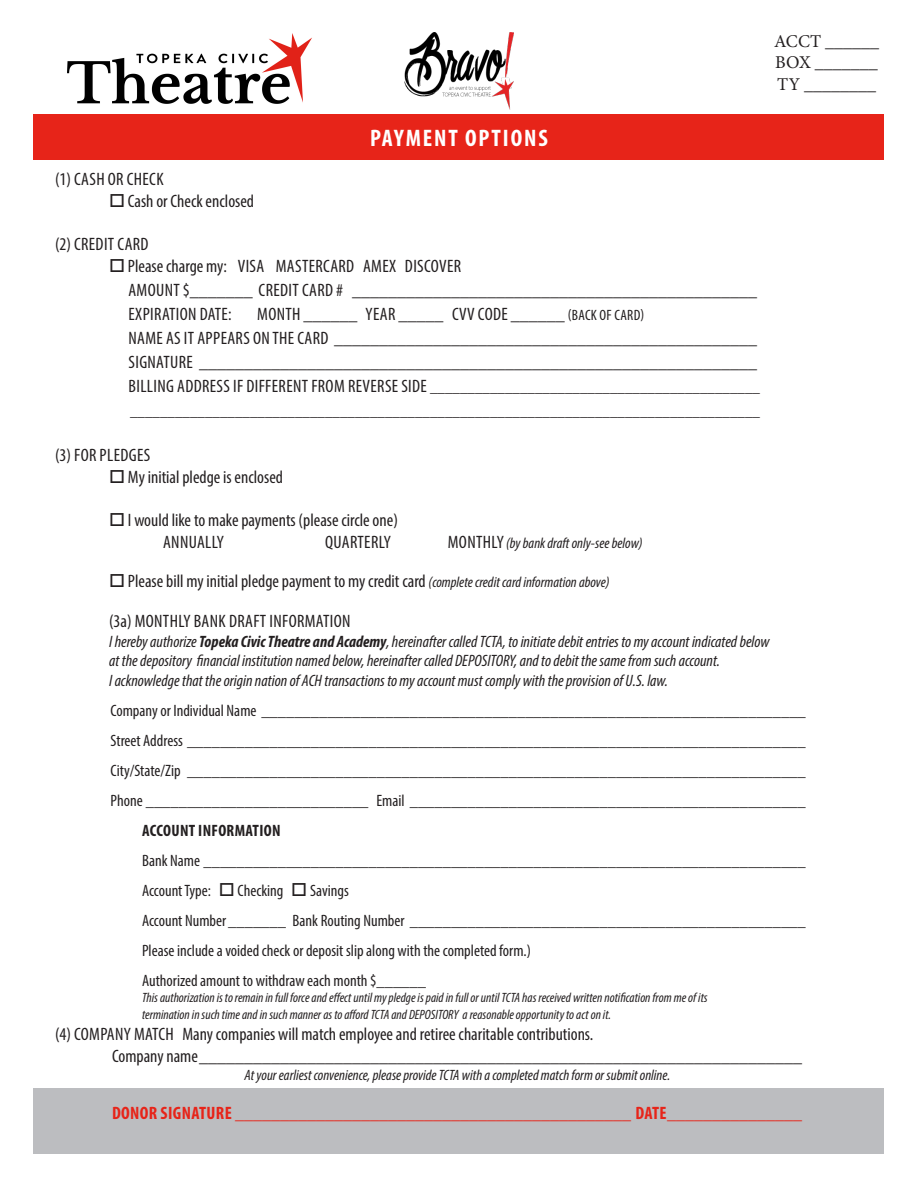
<style>
.page{position:relative;width:918px;height:1188px;background:#fff}
.page>*{position:absolute;margin:0;border:0;box-sizing:border-box;transform-origin:0 0}
.t1{font:700 condensed 24px "Myriad Pro";letter-spacing:.08em;color:#fff}
.t2{font:condensed 18px "Myriad Pro";letter-spacing:.02em;color:#231f20}
.t3{font:condensed 18px "Myriad Pro";color:#231f20}
.t4{font:700 condensed 18px "Myriad Pro";letter-spacing:.02em;color:#e72419}
.t5{font:18px "Minion Pro";letter-spacing:.005em;color:#231f20}
.t6{font:condensed 16.5px "Myriad Pro";color:#231f20}
.t7{font:italic condensed 16.5px/19.8px "Myriad Pro";color:#231f20}
.t8{font:700 condensed 16.5px "Myriad Pro";letter-spacing:.02em;color:#231f20}
.t9{font:condensed 15px "Myriad Pro";color:#231f20}
.t10{font:italic condensed 15px "Myriad Pro";color:#231f20}
.t11{font:italic condensed 13.5px/16.2px "Myriad Pro";color:#231f20}
.s1{font-size:15px}
.s2{font-size:18px}
.s3{font-style:normal;font-size:18px}
.s4{font-style:italic;font-size:15px}
.s5{font-weight:700}
</style>
<div class="page">
<div style="left:34px;top:1089px;width:850px;height:65px;background:#bcbdc0"></div>
<img style="left:68px;top:34px;width:244px;height:70px">
<div style="left:34px;top:114px;width:850px;height:46px;background:#e72419"></div>
<img style="left:404px;top:33px;width:110px;height:77px">
<p class="t1" style="left:370px;top:123px;width:179px">PAYMENT OPTIONS</p>
<p class="t5" style="left:774px;top:29px;width:107px">ACCT ______</p>
<p class="t5" style="left:775px;top:51px;width:104px">BOX _______</p>
<p class="t5" style="left:777px;top:72px;width:101px">TY ________</p>
<p class="t2" style="left:55px;top:168px;width:110px">(1) CASH OR CHECK</p>
<p class="t3" style="left:109px;top:190px;width:147px">□ Cash or Check enclosed</p>
<p class="t2" style="left:55px;top:233px;width:95px">(2) CREDIT CARD</p>
<p class="t2" style="left:109px;top:255px;width:354px">□ Please charge my: VISA MASTERCARD AMEX DISCOVER</p>
<p class="t2" style="left:129px;top:279px;width:630px">AMOUNT $_______ CREDIT CARD # _____________________________________________</p>
<p class="t2" style="left:129px;top:303px;width:105px">EXPIRATION DATE:</p>
<p class="t2" style="left:257px;top:303px;width:389px">MONTH ______ YEAR _____ CVV CODE ______ <span class="s1">(BACK OF CARD)</span></p>
<p class="t2" style="left:129px;top:327px;width:630px">NAME AS IT APPEARS ON THE CARD _______________________________________________</p>
<p class="t2" style="left:129px;top:351px;width:630px">SIGNATURE ______________________________________________________________</p>
<p class="t9" style="left:129px;top:378px;width:633px"><span class="s2">BILLING ADDRESS IF DIFFERENT FROM REVERSE SIDE</span> ____________________________________________</p>
<p class="t9" style="left:130px;top:402px;width:631px">____________________________________________________________________________________</p>
<p class="t2" style="left:55px;top:444px;width:97px">(3) FOR PLEDGES</p>
<p class="t3" style="left:109px;top:466px;width:176px">□ My initial pledge is enclosed</p>
<p class="t3" style="left:109px;top:509px;width:290px">□ I would like to make payments (please circle one)</p>
<p class="t2" style="left:163px;top:531px;width:63px">ANNUALLY</p>
<p class="t2" style="left:325px;top:531px;width:67px">QUARTERLY</p>
<p class="t10" style="left:448px;top:534px;width:196px"><span class="s3">MONTHLY</span> (by bank draft only-see below)</p>
<p class="t3" style="left:109px;top:570px;width:502px">□ Please bill my initial pledge payment to my credit card <span class="s4">(complete credit card information above)</span></p>
<p class="t2" style="left:109px;top:610px;width:243px">(3a) MONTHLY BANK DRAFT INFORMATION</p>
<p class="t7" style="left:109px;top:631px;width:662px">I hereby authorize <span class="s5">Topeka Civic Theatre and Academy</span>, hereinafter called TCTA, to initiate debit entries to my account indicated below at the depository financial institution named below, hereinafter called DEPOSITORY, and to debit the same from such account.<br>I acknowledge that the origin nation of ACH transactions to my account must comply with the provision of U.S. law.</p>
<p class="t6" style="left:111px;top:701px;width:697px">Company or Individual Name __________________________________________________________________</p>
<p class="t6" style="left:111px;top:731px;width:697px">Street Address ___________________________________________________________________________</p>
<p class="t6" style="left:111px;top:761px;width:697px">City/State/Zip ___________________________________________________________________________</p>
<p class="t6" style="left:111px;top:791px;width:697px">Phone ___________________________ Email ________________________________________________</p>
<p class="t8" style="left:142px;top:820px;width:140px">ACCOUNT INFORMATION</p>
<p class="t6" style="left:142px;top:851px;width:665px">Bank Name _________________________________________________________________________</p>
<p class="t6" style="left:142px;top:881px;width:208px">Account Type: □ Checking □ Savings</p>
<p class="t6" style="left:142px;top:911px;width:665px">Account Number_______ Bank Routing Number ________________________________________________</p>
<p class="t6" style="left:142px;top:941px;width:390px">Please include a voided check or deposit slip along with the completed form.)</p>
<p class="t6" style="left:142px;top:971px;width:285px">Authorized amount to withdraw each month $______</p>
<p class="t11" style="left:142px;top:990px;width:567px">This authorization is to remain in full force and effect until my pledge is paid in full or until TCTA has received written notification from me of its termination in such time and in such manner as to afford TCTA and DEPOSITORY a reasonable opportunity to act on it.</p>
<p class="t3" style="left:55px;top:1023px;width:540px">(4) COMPANY MATCH Many companies will match employee and retiree charitable contributions.</p>
<p class="t3" style="left:112px;top:1045px;width:691px">Company name___________________________________________________________________</p>
<p class="t10" style="left:245px;top:1066px;width:427px">At your earliest convenience, please provide TCTA with a completed match form or submit online.</p>
<p class="t4" style="left:112px;top:1102px;width:691px">DONOR SIGNATURE ____________________________________________ DATE_______________</p>
</div>
